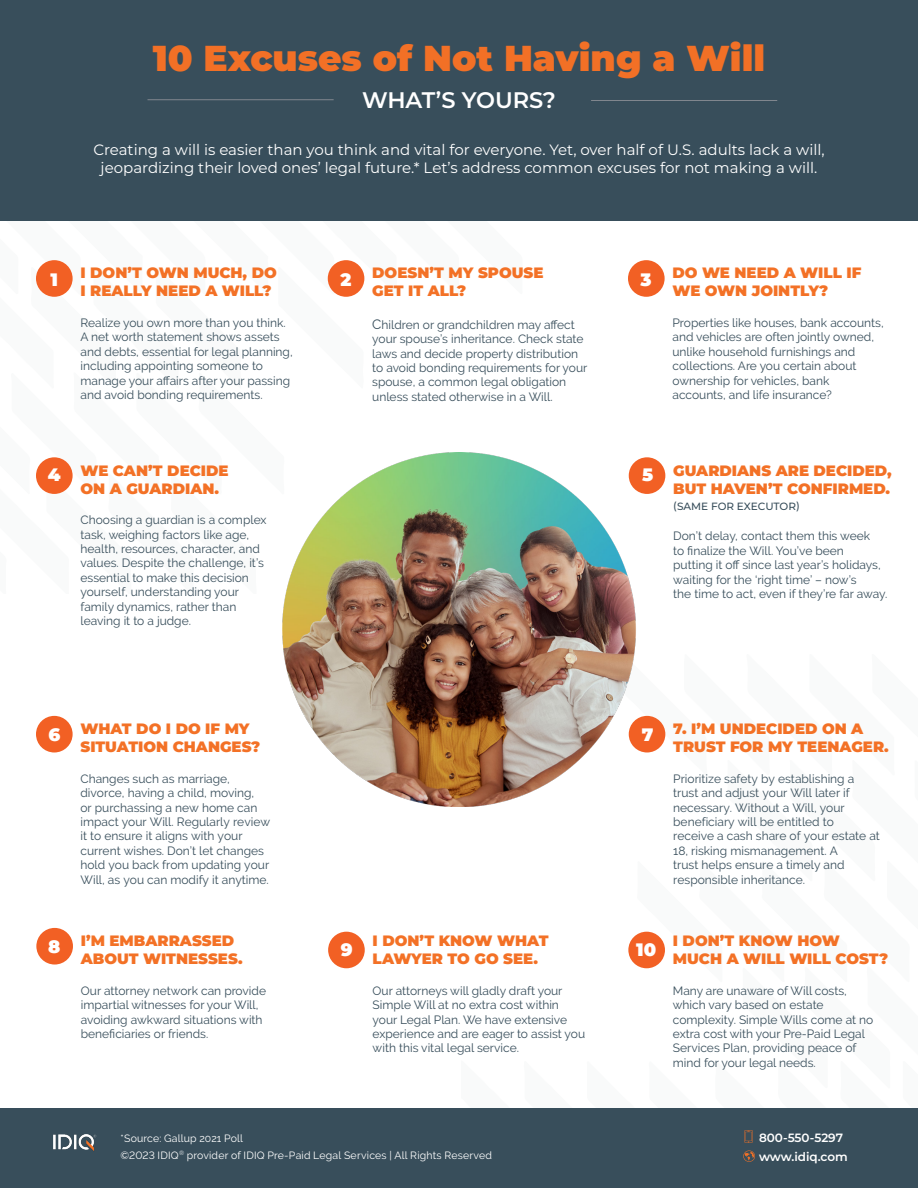
<style>
.page{position:relative;width:918px;height:1188px;background:#fff}
.page>*{position:absolute;margin:0;border:0;box-sizing:border-box;transform-origin:0 0}
.t1{font:900 36px "Montserrat";color:#f27026}
.t2{font:600 22.5px "Montserrat";color:#fff}
.t3{font:900 18px "Montserrat";color:#fff}
.t4{font:900 15px/18px "Montserrat";color:#f37126}
.t5{font:15px/18px "Montserrat";color:#fff;text-align:center}
.t6{font:12px/14.4px "Raleway";color:#384e5b}
.t7{font:600 12px "Montserrat";color:#fff}
.t8{font:10.5px "Raleway";letter-spacing:.02em;color:#fff}
.t9{font:500 10.5px "Montserrat";color:#384e5b}
.s1{font-size:13.5px}
.s2{font-family:"Rawline"}
</style>
<div class="page">
<div style="left:0;top:0;width:918px;height:221px;background:#384e5b"></div>
<div style="left:0;top:1108px;width:917px;height:80px;background:#384e5b"></div>
<img style="left:53px;top:1134px;width:44px;height:17px">
<hr style="left:148px;top:99px;width:186px;height:1px;background:#81878f">
<hr style="left:591px;top:100px;width:186px;height:1px;background:#81878f">
<div style="left:328px;top:260px;width:36px;height:37px;background:#f26024;border-radius:50%"></div>
<div style="left:328px;top:932px;width:37px;height:36px;background:#f26024;border-radius:50%"></div>
<div style="left:628px;top:260px;width:37px;height:37px;background:#f26024;border-radius:50%"></div>
<div style="left:628px;top:932px;width:37px;height:36px;background:#f26024;border-radius:50%"></div>
<div style="left:36px;top:260px;width:37px;height:37px;background:#f26024;border-radius:50%"></div>
<div style="left:36px;top:457px;width:37px;height:37px;background:#f26024;border-radius:50%"></div>
<div style="left:36px;top:716px;width:37px;height:36px;background:#f26024;border-radius:50%"></div>
<div style="left:36px;top:928px;width:37px;height:37px;background:#f26024;border-radius:50%"></div>
<img style="left:282px;top:452px;width:384px;height:354px">
<p class="t1" style="left:153px;top:34px;width:614px">10 Excuses of Not Having a Will</p>
<p class="t2" style="left:362px;top:85px;width:195px">WHAT’S YOURS?</p>
<p class="t5" style="left:93px;top:140px;width:733px">Creating a will is easier than you think and vital for everyone. Yet, over half of U.S. adults lack a will, jeopardizing their loved ones’ legal future.* Let’s address common excuses for not making a will.</p>
<p class="t3" style="left:51px;top:267px;width:9px">1</p>
<p class="t4" style="left:81px;top:264px;width:198px">I DON’T OWN MUCH, DO</p>
<p class="t4" style="left:81px;top:282px;width:192px">I REALLY NEED A WILL?</p>
<p class="t6" style="left:81px;top:316px;width:214px">Realize you own more than you think.<br>A net worth statement shows assets and debts, essential for legal planning, including appointing someone to manage your affairs after your passing and avoid bonding requirements.</p>
<p class="t3" style="left:48px;top:463px;width:14px">4</p>
<p class="t4" style="left:81px;top:461px;width:150px">WE CAN’T DECIDE</p>
<p class="t4" style="left:81px;top:479px;width:140px">ON A GUARDIAN.</p>
<p class="t6" style="left:81px;top:513px;width:188px">Choosing a guardian is a complex task, weighing factors like age, health, resources, character, and values. Despite the challenge, it’s essential to make this decision yourself, understanding your family dynamics, rather than leaving it to a judge.</p>
<p class="t3" style="left:341px;top:267px;width:12px">2</p>
<p class="t4" style="left:372px;top:264px;width:173px">DOESN’T MY SPOUSE</p>
<p class="t4" style="left:372px;top:282px;width:95px">GET IT ALL?</p>
<p class="t6" style="left:372px;top:317px;width:217px"><span class="s1">C</span>hildren or grandchildren may affect your spouse’s inheritance. Check state laws and decide property distribution to avoid bonding requirements for your spouse, a common legal obligation unless stated otherwise in a Will.</p>
<p class="t3" style="left:641px;top:267px;width:13px">3</p>
<p class="t4" style="left:673px;top:264px;width:190px">DO WE NEED A WILL IF<br>WE OWN JOINTLY?</p>
<p class="t6" style="left:673px;top:316px;width:213px">Properties like houses, bank accounts, and vehicles are often jointly owned, unlike household furnishings and collections. Are you certain about ownership for vehicles, bank</p>
<p class="t6" style="left:673px;top:388px;width:161px">accounts, and life insurance?</p>
<p class="t3" style="left:642px;top:463px;width:13px">5</p>
<p class="t4" style="left:673px;top:461px;width:220px">GUARDIANS ARE DECIDED,</p>
<p class="t4" style="left:673px;top:479px;width:218px">BUT HAVEN’T CONFIRMED.</p>
<p class="t9" style="left:673px;top:499px;width:128px">(SAME FOR EXECUTOR)</p>
<p class="t6" style="left:673px;top:529px;width:198px">Don’t delay, contact them this week</p>
<p class="t6" style="left:673px;top:543px;width:172px">to finalize the Will. You’ve been</p>
<p class="t6" style="left:673px;top:558px;width:209px">putting it off since last year’s holidays,</p>
<p class="t6" style="left:673px;top:572px;width:185px">waiting for the ‘right time’ – now’s</p>
<p class="t6" style="left:673px;top:587px;width:216px">the time to act, even if they’re far away.</p>
<p class="t3" style="left:48px;top:723px;width:13px">6</p>
<p class="t3" style="left:48px;top:934px;width:14px">8</p>
<p class="t4" style="left:81px;top:719px;width:181px">WHAT DO I DO IF MY<br>SITUATION CHANGES?</p>
<p class="t6" style="left:81px;top:771px;width:191px">Changes such as marriage, divorce, having a child, moving,<br>or purchassing a new home can impact your Will. Regularly review it to ensure it aligns with your current wishes. Don’t let changes hold you back from updating your<br>Will, as you can modify it anytime.</p>
<p class="t4" style="left:81px;top:931px;width:155px">I’M EMBARRASSED</p>
<p class="t4" style="left:81px;top:949px;width:163px">ABOUT WITNESSES.</p>
<p class="t6" style="left:81px;top:983px;width:187px">Our attorney network can provide impartial witnesses for your Will, avoiding awkward situations with beneficiaries or friends.</p>
<p class="t3" style="left:341px;top:937px;width:13px">9</p>
<p class="t4" style="left:373px;top:931px;width:177px">I DON’T KNOW WHAT</p>
<p class="t4" style="left:373px;top:949px;width:167px">LAWYER TO GO SEE.</p>
<p class="t6" style="left:373px;top:983px;width:214px">Our attorneys will gladly draft your Simple Will at no extra cost within your Legal Plan. We have extensive experience and are eager to assist you with this vital legal service.</p>
<p class="t8" style="left:121px;top:1132px;width:124px">*Source: Gallup 2021 Poll</p>
<p class="t8" style="left:121px;top:1149px;width:373px">©<span class="s2">2023</span> IDIQ<sup>®</sup> provider of IDIQ Pre-Paid Legal Services | All Rights Reserved</p>
<p class="t3" style="left:642px;top:723px;width:13px">7</p>
<p class="t4" style="left:673px;top:719px;width:217px">7. I’M UNDECIDED ON A<br>TRUST FOR MY TEENAGER.</p>
<p class="t6" style="left:673px;top:771px;width:183px">Prioritize safety by establishing a</p>
<p class="t6" style="left:673px;top:786px;width:178px">trust and adjust your Will later if necessary. Without a Will, your beneficiary will be entitled to</p>
<p class="t6" style="left:673px;top:829px;width:208px">receive a cash share of your estate at<br>18, risking mismanagement. A<br>trust helps ensure a timely and responsible inheritance.</p>
<p class="t3" style="left:636px;top:937px;width:21px">10</p>
<p class="t4" style="left:673px;top:931px;width:169px">I DON’T KNOW HOW</p>
<p class="t4" style="left:673px;top:949px;width:217px">MUCH A WILL WILL COST?</p>
<p class="t6" style="left:673px;top:983px;width:176px">Many are unaware of Will costs,</p>
<p class="t6" style="left:673px;top:998px;width:152px">which vary based on estate</p>
<p class="t6" style="left:673px;top:1012px;width:202px">complexity. Simple Wills come at no extra cost with your Pre-Paid Legal<br>Services Plan, providing peace of</p>
<p class="t6" style="left:673px;top:1055px;width:145px">mind for your legal needs.</p>
<p class="t7" style="left:759px;top:1129px;width:86px">800-550-5297</p>
<p class="t7" style="left:759px;top:1149px;width:90px">www.idiq.com</p>
</div>
